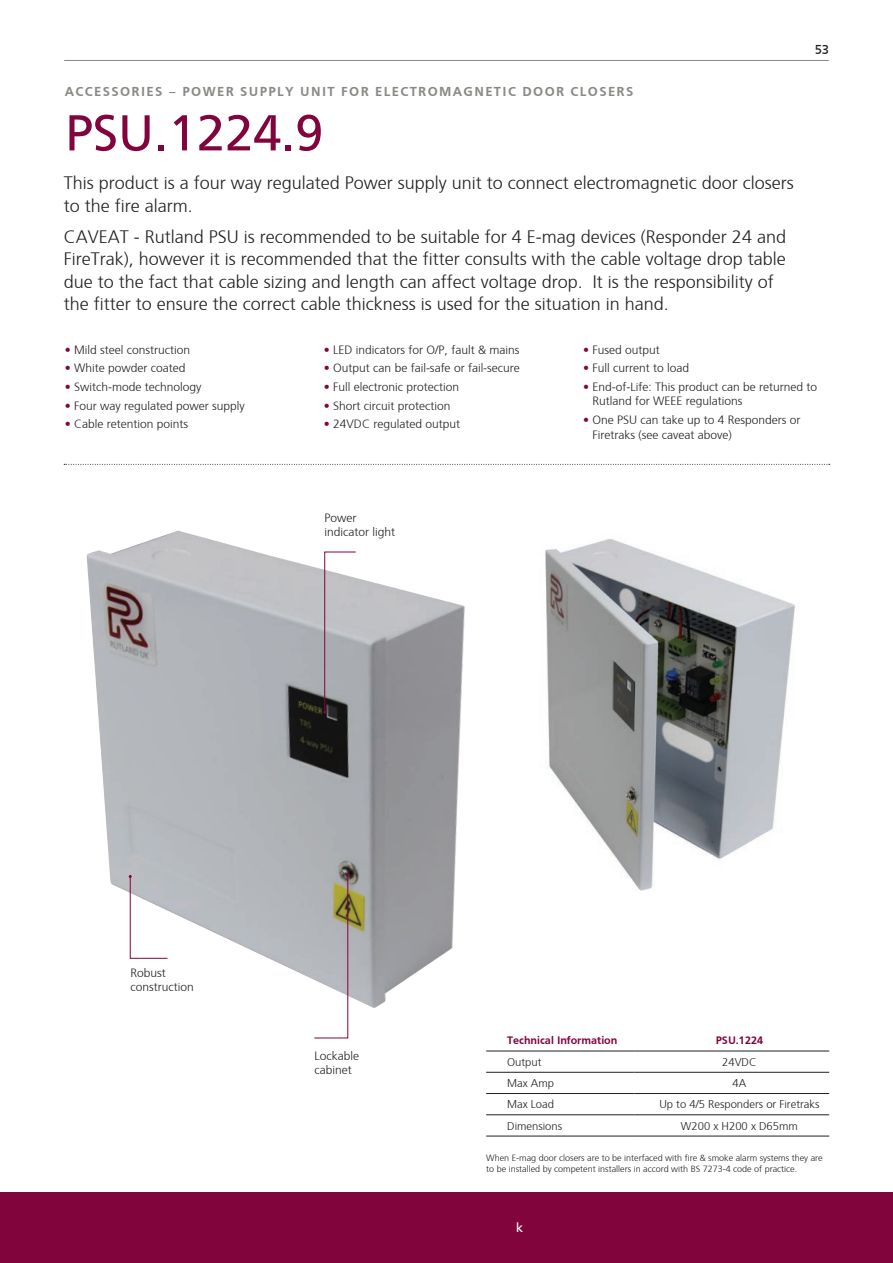
<style>
.page{position:relative;width:893px;height:1263px;background:#fff}
.page>*{position:absolute;margin:0;border:0;box-sizing:border-box;transform-origin:0 0}
.t1{font:52.65px "Frutiger";color:#82043d}
.t2{font:300 18px/22.5px "Frutiger";color:#231f20}
.t3{font:700 13.5px "Frutiger";letter-spacing:.1em;color:#888a85}
.t4{font:13.5px "Frutiger";color:#231f20}
.t5{font:13.5px "Frutiger";color:#fff}
.t6{font:300 12px/14.4px "Frutiger";color:#231f20}
.t7{font:300 11.25px "Frutiger";color:#231f20}
.t8{font:700 11.25px "Frutiger";color:#82043d}
.t9{font:300 9px/10.8px "Frutiger";color:#231f20}
.s1{color:#82043d}
</style>
<div class="page">
<img style="left:86px;top:530px;width:379px;height:478px">
<img style="left:545px;top:539px;width:250px;height:352px">
<svg style="left:314px;top:872px;width:35px;height:167px"></svg>
<svg style="left:323px;top:551px;width:33px;height:163px;background:#b3b0b5"></svg>
<svg style="left:129px;top:875px;width:39px;height:84px"></svg>
<div style="left:0;top:1192px;width:893px;height:71px;background:#82043d"></div>
<hr style="left:64px;top:60px;width:765px;height:1px;background:#888a85">
<svg style="left:64px;top:464px;width:766px;height:1px"></svg>
<hr style="left:486px;top:1051px;width:149px;height:1px;background:#231f20">
<hr style="left:635px;top:1051px;width:194px;height:1px;background:#231f20">
<hr style="left:486px;top:1072px;width:149px;height:1px;background:#231f20">
<hr style="left:635px;top:1072px;width:194px;height:1px;background:#231f20">
<hr style="left:486px;top:1093px;width:149px;height:1px;background:#231f20">
<hr style="left:635px;top:1093px;width:194px;height:1px;background:#231f20">
<hr style="left:486px;top:1114px;width:149px;height:1px;background:#231f20">
<hr style="left:635px;top:1114px;width:194px;height:1px;background:#231f20">
<hr style="left:486px;top:1136px;width:149px;height:1px;background:#231f20">
<hr style="left:635px;top:1136px;width:194px;height:1px;background:#231f20">
<p class="t3" style="left:65px;top:84px;width:570px">ACCESSORIES – POWER SUPPLY UNIT FOR ELECTROMAGNETIC DOOR CLOSERS</p>
<h1 class="t1" style="left:65px;top:103px;width:260px">PSU.1224.9</h1>
<h2 class="t2" style="left:64px;top:171px;width:732px">This product is a four way regulated Power supply unit to connect electromagnetic door closers to the fire alarm.</h2>
<p class="t2" style="left:64px;top:224px;width:724px">CAVEAT - Rutland PSU is recommended to be suitable for 4 E-mag devices (Responder 24 and FireTrak), however it is recommended that the fitter consults with the cable voltage drop table due to the fact that cable sizing and length can affect voltage drop. It is the responsibility of the fitter to ensure the correct cable thickness is used for the situation in hand.</p>
<p class="t4" style="left:815px;top:42px;width:16px">53</p>
<p class="t6" style="left:65px;top:341px;width:127px"><span class="s1">•</span> Mild steel construction</p>
<p class="t6" style="left:65px;top:360px;width:122px"><span class="s1">•</span> White powder coated</p>
<p class="t6" style="left:65px;top:379px;width:138px"><span class="s1">•</span> Switch-mode technology</p>
<p class="t6" style="left:65px;top:397px;width:182px"><span class="s1">•</span> Four way regulated power supply</p>
<p class="t6" style="left:65px;top:416px;width:125px"><span class="s1">•</span> Cable retention points</p>
<p class="t6" style="left:324px;top:341px;width:197px"><span class="s1">•</span> LED indicators for O/P, fault &amp; mains</p>
<p class="t6" style="left:324px;top:360px;width:197px"><span class="s1">•</span> Output can be fail-safe or fail-secure</p>
<p class="t6" style="left:324px;top:379px;width:137px"><span class="s1">•</span> Full electronic protection</p>
<p class="t6" style="left:324px;top:397px;width:128px"><span class="s1">•</span> Short circuit protection</p>
<p class="t6" style="left:324px;top:416px;width:138px"><span class="s1">•</span> 24VDC regulated output</p>
<p class="t6" style="left:325px;top:510px;width:72px">Power indicator light</p>
<p class="t6" style="left:583px;top:341px;width:78px"><span class="s1">•</span> Fused output</p>
<p class="t6" style="left:583px;top:360px;width:108px"><span class="s1">•</span> Full current to load</p>
<p class="t6" style="left:592px;top:379px;width:226px;text-indent:-9px"><span class="s1">•</span> End-of-Life: This product can be returned to<br>Rutland for WEEE regulations</p>
<p class="t6" style="left:592px;top:412px;width:210px;text-indent:-9px"><span class="s1">•</span> One PSU can take up to 4 Responders or<br>Firetraks (see caveat above)</p>
<p class="t6" style="left:131px;top:965px;width:65px">Robust construction</p>
<p class="t6" style="left:314px;top:1047px;width:46px">Lockable cabinet</p>
<p class="t8" style="left:507px;top:1034px;width:112px">Technical Information</p>
<p class="t8" style="left:716px;top:1034px;width:49px">PSU.1224</p>
<p class="t7" style="left:507px;top:1054px;width:36px">Output</p>
<p class="t7" style="left:722px;top:1054px;width:36px">24VDC</p>
<p class="t7" style="left:507px;top:1075px;width:48px">Max Amp</p>
<p class="t7" style="left:732px;top:1075px;width:15px">4A</p>
<p class="t7" style="left:507px;top:1097px;width:48px">Max Load</p>
<p class="t7" style="left:659px;top:1097px;width:162px">Up to 4/5 Responders or Firetraks</p>
<p class="t7" style="left:507px;top:1118px;width:57px">Dimensions</p>
<p class="t7" style="left:681px;top:1118px;width:118px">W200 x H200 x D65mm</p>
<p class="t9" style="left:486px;top:1152px;width:338px">When E-mag door closers are to be interfaced with fire &amp; smoke alarm systems they are to be installed by competent installers in accord with BS 7273-4 code of practice.</p>
<p class="t5" style="left:516px;top:1220px;width:8px">k</p>
</div>
